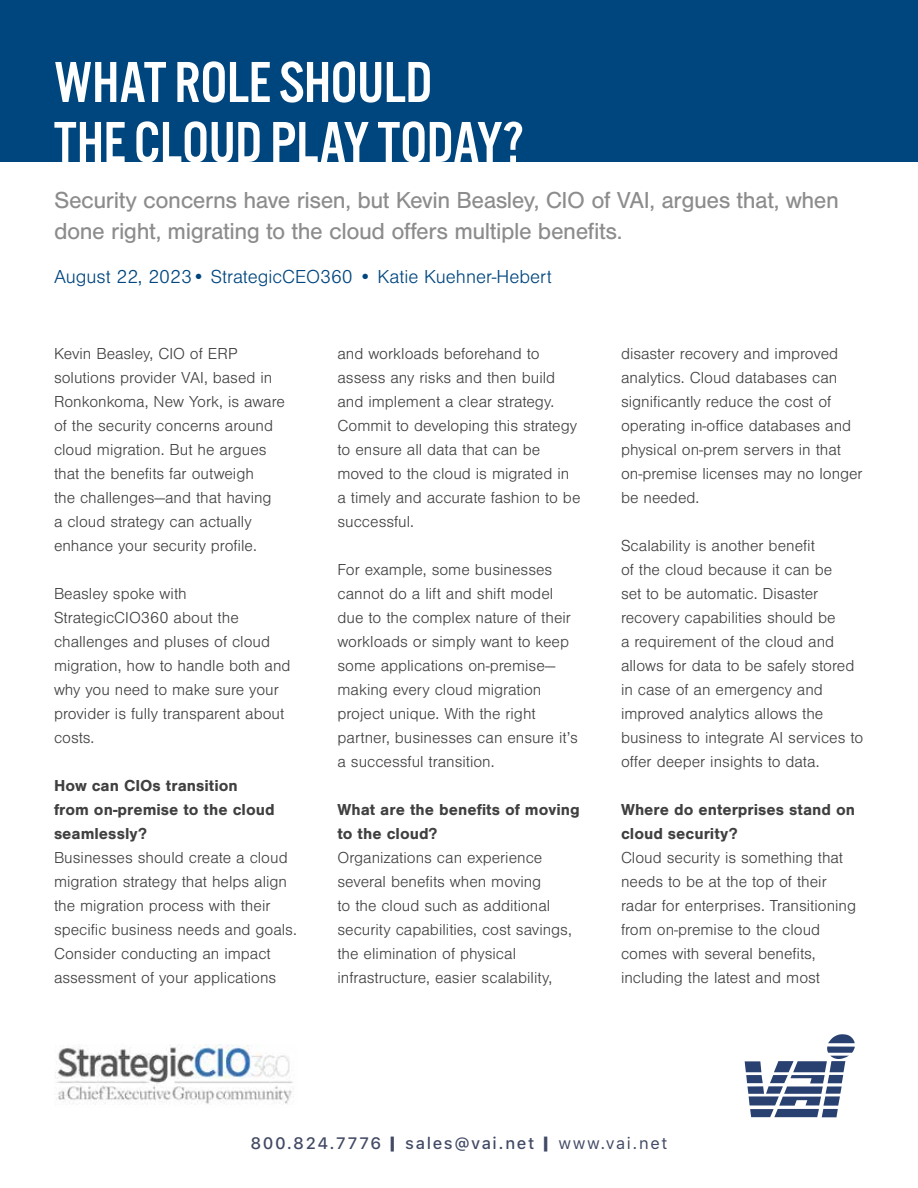
<style>
.page{position:relative;width:918px;height:1188px;background:#fff}
.page>*{position:absolute;margin:0;border:0;box-sizing:border-box;transform-origin:0 0}
.t1{font:60px/60px "Alternate Got No 3 D";letter-spacing:-.01em;color:#fff}
.t2{font:24px/31.5px "Nimbus San";letter-spacing:-.02em;color:#8c8c8c}
.t3{font:300 19.5px "Nimbus San";color:#00467e}
.t4{font:300 16.5px/24px "Nimbus San";color:#404040}
.t5{font:700 16.5px/24px "Nimbus San";color:#404040}
.t6{font:500 16.5px "SF Pro Text";letter-spacing:.1em;color:#424964}
.s1{font-weight:900}
.s2{font-weight:400}
</style>
<div class="page">
<div style="left:0;top:0;width:918px;height:161px;background:#00467e"></div>
<svg style="left:745px;top:1034px;width:110px;height:83px"></svg>
<img style="left:54px;top:1044px;width:240px;height:61px">
<h1 class="t1" style="left:54px;top:54px;width:471px">WHAT ROLE SHOULD<br>THE CLOUD PLAY TODAY?</h1>
<h2 class="t2" style="left:54px;top:184px;width:787px">Security concerns have risen, but Kevin Beasley, CIO of VAI, argues that, when done right, migrating to the cloud offers multiple benefits.</h2>
<p class="t3" style="left:54px;top:267px;width:499px">August 22, 2023• StrategicCEO360 • Katie Kuehner-Hebert</p>
<p class="t4" style="left:54px;top:342px;width:233px">Kevin Beasley, CIO of ERP solutions provider VAI, based in<br>Ronkonkoma, New York, is aware of the security concerns around cloud migration. But he argues that the benefits far outweigh<br>the challenges—and that having<br>a cloud strategy can actually enhance your security profile.</p>
<p class="t4" style="left:54px;top:582px;width:238px">Beasley spoke with<br>StrategicCIO360 about the challenges and pluses of cloud migration, how to handle both and why you need to make sure your provider is fully transparent about costs.</p>
<p class="t5" style="left:54px;top:774px;width:222px">How can CIOs transition from on-premise to the cloud seamlessly?</p>
<p class="t4" style="left:54px;top:846px;width:244px">Businesses should create a cloud migration strategy that helps align the migration process with their specific business needs and goals.<br>Consider conducting an impact assessment of your applications</p>
<p class="t4" style="left:338px;top:342px;width:244px">and workloads beforehand to assess any risks and then build and implement a clear strategy.<br>Commit to developing this strategy to ensure all data that can be moved to the cloud is migrated in a timely and accurate fashion to be successful.</p>
<p class="t4" style="left:338px;top:558px;width:242px">For example, some businesses cannot do a lift and shift model due to the complex nature of their workloads or simply want to keep some applications on-premise— making every cloud migration project unique. With the right partner, businesses can ensure it’s a successful transition.</p>
<p class="t5" style="left:338px;top:798px;width:244px">What are the benefits of moving to the cloud?</p>
<p class="t4" style="left:338px;top:846px;width:236px">Organizations can experience several benefits when moving<br>to the cloud such as additional security capabilities, cost savings, the elimination of physical infrastructure, easier scalability,</p>
<p class="t4" style="left:621px;top:342px;width:243px">disaster recovery and improved analytics. Cloud databases can significantly reduce the cost of operating in-office databases and physical on-prem servers in that on-premise licenses may no longer be needed.</p>
<p class="t4" style="left:621px;top:534px;width:244px">Scalability is another benefit<br>of the cloud because it can be<br>set to be automatic. Disaster recovery capabilities should be<br>a requirement of the cloud and allows for data to be safely stored in case of an emergency and improved analytics allows the business to integrate AI services to offer deeper insights to data.</p>
<p class="t5" style="left:621px;top:798px;width:236px">Where do enterprises stand on cloud security?</p>
<p class="t4" style="left:621px;top:846px;width:237px">Cloud security is something that needs to be at the top of their radar for enterprises. Transitioning from on-premise to the cloud comes with several benefits, including the latest and most</p>
<p class="t6" style="left:250px;top:1134px;width:419px">800.824.7776 <span class="s1">|</span> sales@vai.net <span class="s1">|</span> <span class="s2">www.vai.net</span></p>
</div>
